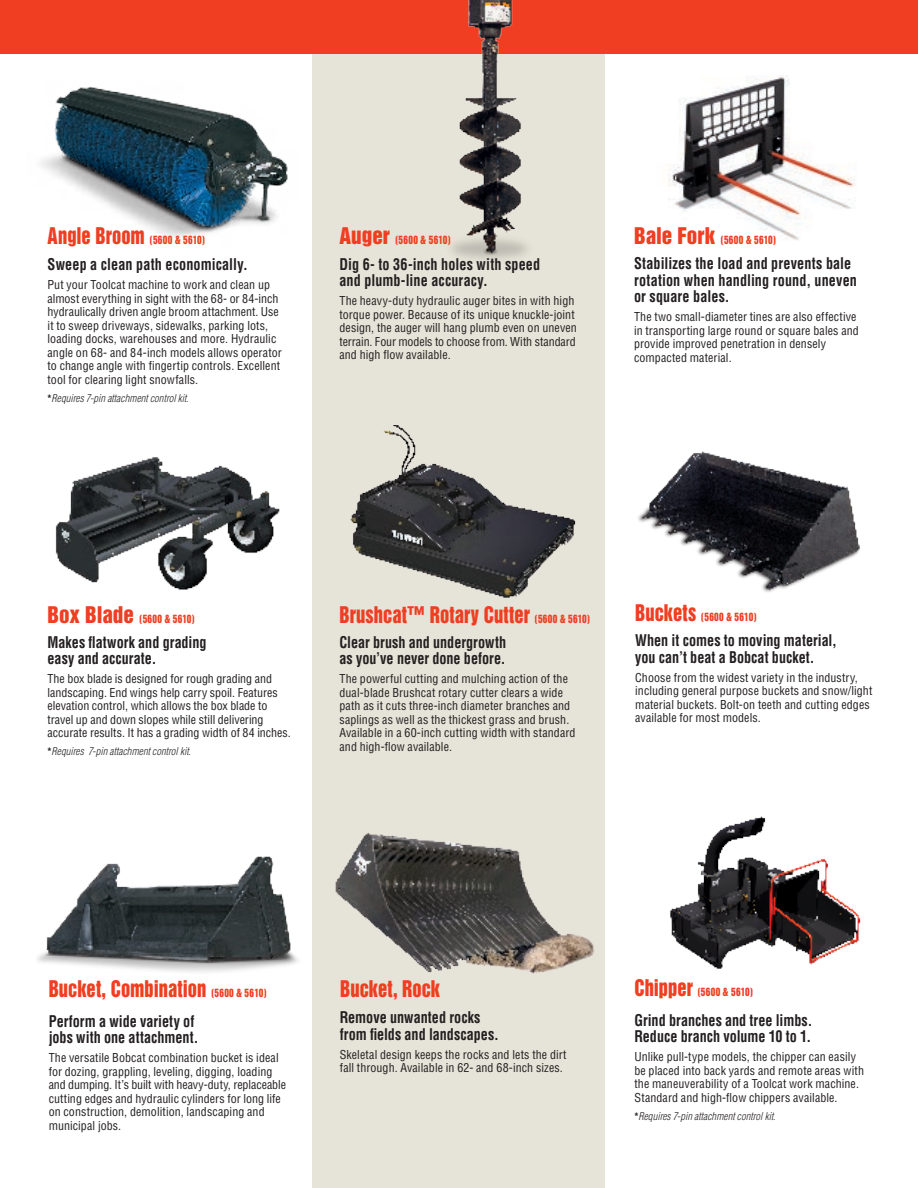
<style>
.page{position:relative;width:918px;height:1188px;background:#fff}
.page>*{position:absolute;margin:0;border:0;box-sizing:border-box;transform-origin:0 0}
.t1{font:21px "Helvetica Inserat";color:#ef3e22;scale:.88 1}
.t2{font:700 condensed 15.75px/16.5px "Helvetica";color:#231f20;scale:.9 1}
.t3{font:condensed 12px/13.5px "Helvetica";letter-spacing:.005em;color:#231f20}
.t4{font:10.5px "Helvetica Inserat";letter-spacing:.03em;color:#ef3e22;scale:.88 1}
.t5{font:italic 300 condensed 10.5px "Helvetica";letter-spacing:.01em;color:#231f20}
.s1{font-size:21px}
.s2{font-weight:700;font-style:normal;font-stretch:normal}
.s3{font-size:10.5px}
</style>
<div class="page">
<div style="left:313px;top:1px;width:292px;height:1187px;background:#e6e3d8"></div>
<div style="left:0;top:0;width:918px;height:54px;background:#ef3e22"></div>
<img style="left:452px;top:0;width:75px;height:259px">
<img style="left:40px;top:87px;width:248px;height:151px">
<img style="left:55px;top:457px;width:225px;height:133px">
<img style="left:638px;top:451px;width:222px;height:141px">
<img style="left:37px;top:848px;width:276px;height:135px">
<img style="left:668px;top:76px;width:188px;height:164px">
<img style="left:350px;top:425px;width:226px;height:173px">
<img style="left:670px;top:816px;width:191px;height:153px">
<img style="left:335px;top:833px;width:260px;height:141px">
<p class="t4" style="left:48px;top:234px;width:181px"><span class="s1">Angle Broom</span> (5600 &amp; 5610)</p>
<p class="t4" style="left:339px;top:234px;width:128px"><span class="s1">Auger</span> (5600 &amp; 5610)</p>
<h2 class="t2" style="left:48px;top:256px;width:224px">Sweep a clean path economically.</h2>
<p class="t3" style="left:48px;top:278px;width:236px">Put your Toolcat machine to work and clean up almost everything in sight with the 68- or 84-inch hydraulically driven angle broom attachment. Use it to sweep driveways, sidewalks, parking lots, loading docks, warehouses and more. Hydraulic angle on 68- and 84-inch models allows operator to change angle with fingertip controls. Excellent tool for clearing light snowfalls.</p>
<p class="t5" style="left:48px;top:391px;width:143px"><span class="s2">*</span>Requires 7-pin attachment control kit.</p>
<h2 class="t2" style="left:339px;top:256px;width:225px">Dig 6- to 36-inch holes with speed and plumb-line accuracy.</h2>
<p class="t3" style="left:339px;top:294px;width:239px">The heavy-duty hydraulic auger bites in with high torque power. Because of its unique knuckle-joint design, the auger will hang plumb even on uneven terrain. Four models to choose from. With standard and high flow available.</p>
<p class="t4" style="left:634px;top:233px;width:163px"><span class="s1">Bale Fork</span> (5600 &amp; 5610)</p>
<h2 class="t2" style="left:634px;top:255px;width:249px">Stabilizes the load and prevents bale rotation when handling round, uneven or square bales.</h2>
<p class="t3" style="left:634px;top:310px;width:226px">The two small-diameter tines are also effective in transporting large round or square bales and provide improved penetration in densely compacted material.</p>
<p class="t4" style="left:48px;top:612px;width:169px"><span class="s1">Box Blade</span> (5600 &amp; 5610)</p>
<h2 class="t2" style="left:48px;top:634px;width:178px">Makes flatwork and grading easy and accurate.</h2>
<p class="t3" style="left:48px;top:672px;width:245px">The box blade is designed for rough grading and landscaping. End wings help carry spoil. Features elevation control, which allows the box blade to travel up and down slopes while still delivering accurate results. It has a grading width of 84 inches.</p>
<p class="t5" style="left:48px;top:745px;width:145px"><span class="s2">*</span>Requires 7-pin attachment control kit.</p>
<h1 class="t1" style="left:339px;top:602px;width:287px">Brushcat™ Rotary Cutter <span class="s3">(5600 &amp; 5610)</span></h1>
<p class="t4" style="left:635px;top:611px;width:140px"><span class="s1">Buckets</span> (5600 &amp; 5610)</p>
<h2 class="t2" style="left:339px;top:634px;width:187px">Clear brush and undergrowth as you’ve never done before.</h2>
<p class="t3" style="left:339px;top:672px;width:238px">The powerful cutting and mulching action of the dual-blade Brushcat rotary cutter clears a wide path as it cuts three-inch diameter branches and saplings as well as the thickest grass and brush.<br>Available in a 60-inch cutting width with standard and high-flow available.</p>
<h2 class="t2" style="left:635px;top:632px;width:226px">When it comes to moving material, you can’t beat a Bobcat bucket.</h2>
<p class="t3" style="left:635px;top:670px;width:239px">Choose from the widest variety in the industry, including general purpose buckets and snow/light material buckets. Bolt-on teeth and cutting edges available for most models.</p>
<h1 class="t1" style="left:49px;top:976px;width:249px">Bucket, Combination <span class="s3">(5600 &amp; 5610)</span></h1>
<p class="t4" style="left:634px;top:986px;width:137px"><span class="s1">Chipper</span> (5600 &amp; 5610)</p>
<h1 class="t1" style="left:340px;top:977px;width:115px">Bucket, Rock</h1>
<h2 class="t2" style="left:340px;top:1009px;width:178px">Remove unwanted rocks from fields and landscapes.</h2>
<p class="t3" style="left:340px;top:1047px;width:228px">Skeletal design keeps the rocks and lets the dirt fall through. Available in 62- and 68-inch sizes.</p>
<h2 class="t2" style="left:634px;top:1012px;width:199px">Grind branches and tree limbs.<br>Reduce branch volume 10 to 1.</h2>
<p class="t3" style="left:634px;top:1050px;width:231px">Unlike pull-type models, the chipper can easily be placed into back yards and remote areas with the maneuverability of a Toolcat work machine.<br>Standard and high-flow chippers available.</p>
<p class="t5" style="left:634px;top:1110px;width:143px"><span class="s2">*</span>Requires 7-pin attachment control kit.</p>
<h2 class="t2" style="left:49px;top:1013px;width:168px">Perform a wide variety of jobs with one attachment.</h2>
<p class="t3" style="left:49px;top:1051px;width:239px">The versatile Bobcat combination bucket is ideal for dozing, grappling, leveling, digging, loading and dumping. It’s built with heavy-duty, replaceable cutting edges and hydraulic cylinders for long life on construction, demolition, landscaping and municipal jobs.</p>
</div>
